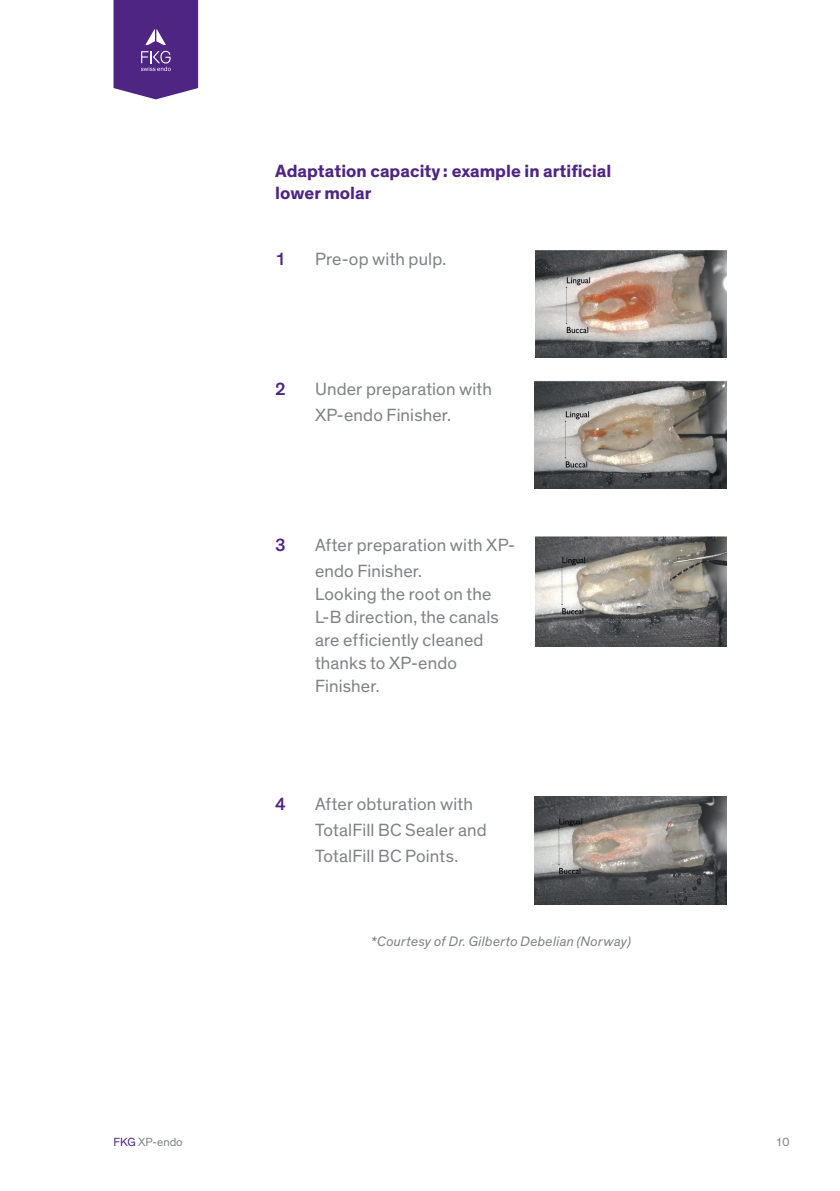
<style>
.page{position:relative;width:840px;height:1191px;background:#fff}
.page>*{position:absolute;margin:0;border:0;box-sizing:border-box;transform-origin:0 0}
.t1{font:18px/26px "Theinhardt";letter-spacing:.01em;color:#808285}
.t2{font:700 18px/22px "Theinhardt";color:#4e2582}
.t3{font:500 18px "Theinhardt";color:#4e2582}
.t4{font:italic 14px "Theinhardt";letter-spacing:.02em;color:#808285}
.t5{font:12px "Theinhardt";color:#808285}
.s1{color:#4e2582}
</style>
<div class="page">
<img style="left:535px;top:250px;width:191px;height:108px">
<img style="left:534px;top:381px;width:192px;height:107px">
<img style="left:535px;top:536px;width:191px;height:110px">
<img style="left:534px;top:796px;width:192px;height:109px">
<svg style="left:113px;top:0;width:85px;height:99px;background:#5e398d"></svg>
<p class="t2" style="left:275px;top:160px;width:337px">Adaptation capacity : example in artificial lower molar</p>
<p class="t3" style="left:275px;top:248px;width:12px">1</p>
<p class="t1" style="left:315px;top:246px;width:133px">Pre-op with pulp.</p>
<p class="t3" style="left:275px;top:378px;width:12px">2</p>
<p class="t1" style="left:315px;top:376px;width:178px">Under preparation with<br>XP-endo Finisher.</p>
<p class="t3" style="left:275px;top:534px;width:12px">3</p>
<p class="t1" style="left:315px;top:532px;width:201px">After preparation with XP&shy;endo Finisher.</p>
<p class="t1" style="left:315px;top:582px;width:185px;line-height:23px">Looking the root on the<br>L-B direction, the canals are efficiently cleaned thanks to XP-endo<br>Finisher.</p>
<p class="t3" style="left:275px;top:793px;width:12px">4</p>
<p class="t1" style="left:315px;top:791px;width:173px">After obturation with<br>TotalFill BC Sealer and<br>TotalFill BC Points.</p>
<p class="t4" style="left:370px;top:933px;width:261px">*Courtesy of Dr. Gilberto Debelian (Norway)</p>
<p class="t5" style="left:113px;top:1134px;width:71px"><span class="s1">FKG</span> XP-endo</p>
<p class="t5" style="left:775px;top:1134px;width:16px">10</p>
</div>
